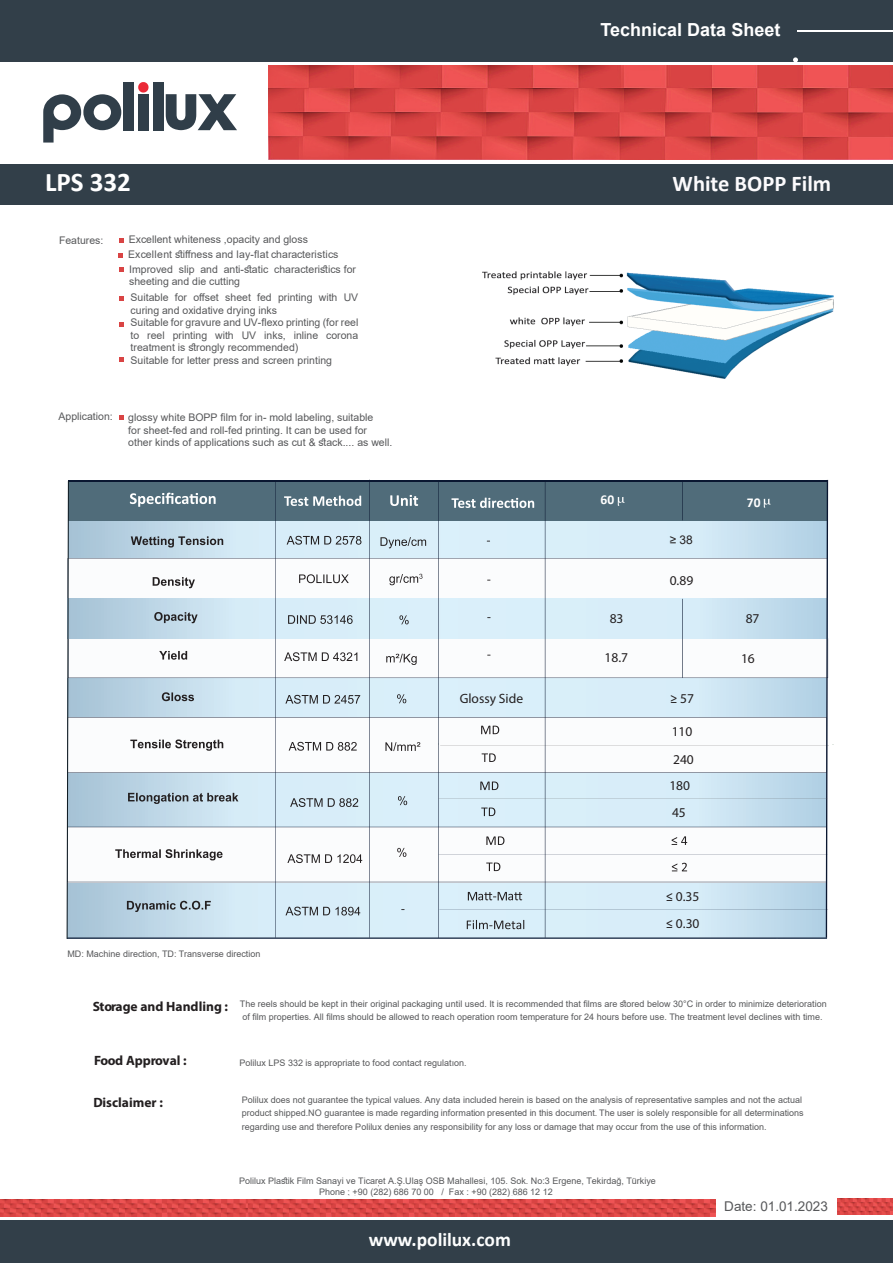
<style>
.page{position:relative;width:893px;height:1263px;background:#fff}
.page>*{position:absolute;margin:0;border:0;box-sizing:border-box;transform-origin:0 0}
.t1{font:700 27px "Calibri";color:#fff}
.t2{font:700 22.5px "Calibri";color:#fcfbfd}
.t3{font:700 19.5px "Calibri";color:#fdfefe}
.t4{font:700 18px "Arial";color:#fff}
.t5{font:13.5px/28.2px "Myriad Pro";color:#231f20}
.t6{font:700 13.5px "Myriad Pro";color:#231f20}
.t7{font:13.5px "Arial";color:#57585a}
.t8{font:700 13.5px "Myriad Pro";letter-spacing:-.02em;color:#231f20}
.t9{font:700 13.5px "Calibri";color:#fff}
.t10{font:12px "Arial";color:#231f20}
.t11{font:10.5px/12.6px "Arial";color:#57585a}
.t12{font:9px/13.5px "Arial";color:#57585a}
.s1{font-family:"Calibri"}
</style>
<div class="page">
<div style="left:0;top:0;width:893px;height:62px;background:#323f49"></div>
<div style="left:0;top:1220px;width:893px;height:43px;background:#323f49"></div>
<div style="left:0;top:165px;width:893px;height:40px;background:#323f49"></div>
<svg style="left:119px;top:238px;width:4px;height:4px"></svg>
<svg style="left:119px;top:253px;width:4px;height:4px"></svg>
<hr style="left:798px;top:30px;width:95px;height:2px;background:#fff">
<svg style="left:793px;top:57px;width:5px;height:5px"></svg>
<svg style="left:119px;top:415px;width:4px;height:4px"></svg>
<img style="left:269px;top:66px;width:624px;height:94px">
<img style="left:837px;top:1198px;width:56px;height:17px">
<img style="left:497px;top:1199px;width:135px;height:17px">
<img style="left:0;top:1199px;width:249px;height:17px">
<img style="left:249px;top:1199px;width:248px;height:17px">
<img style="left:632px;top:1199px;width:83px;height:17px">
<svg style="left:119px;top:267px;width:4px;height:4px"></svg>
<img style="left:482px;top:272px;width:351px;height:107px">
<svg style="left:120px;top:297px;width:4px;height:4px"></svg>
<svg style="left:120px;top:323px;width:4px;height:4px"></svg>
<svg style="left:120px;top:357px;width:4px;height:5px"></svg>
<div style="left:153px;top:82px;width:10px;height:48px;background:#303e49"></div>
<svg style="left:166px;top:94px;width:71px;height:36px"></svg>
<svg style="left:43px;top:94px;width:78px;height:49px"></svg>
<div style="left:124px;top:82px;width:10px;height:48px;background:#303e49"></div>
<svg style="left:138px;top:82px;width:11px;height:11px"></svg>
<div style="left:138px;top:94px;width:11px;height:36px;background:#303e49"></div>
<hr style="left:440px;top:745px;width:389px;height:1px;background:#515151">
<svg style="left:67px;top:480px;width:761px;height:459px"></svg>
<h1 class="t1" style="left:45px;top:163px;width:87px">LPS 332</h1>
<p class="t11" style="left:59px;top:233px;width:46px">Features:</p>
<p class="t11" style="left:128px;top:232px;width:229px;line-height:14.9px">Excellent whiteness ,opacity and gloss<br>Excellent stiffness and lay-flat characteristics<br>Improved slip and anti-static characteristics for</p>
<p class="t11" style="left:129px;top:275px;width:112px">sheeting and die cutting</p>
<p class="t11" style="left:131px;top:291px;width:229px">Suitable for offset sheet fed printing with UV curing and oxidative drying inks<br>Suitable for gravure and UV-flexo printing (for reel to reel printing with UV inks, inline corona treatment is strongly recommended)<br>Suitable for letter press and screen printing</p>
<p class="t11" style="left:59px;top:410px;width:56px">Application:</p>
<p class="t11" style="left:128px;top:411px;width:266px">glossy white BOPP film for in- mold labeling, suitable<br>for sheet-fed and roll-fed printing. It can be used for other kinds of applications such as cut &amp; stack.... as well.</p>
<p class="t12" style="left:67px;top:947px;width:194px">MD: Machine direction, TD: Transverse direction</p>
<h3 class="t4" style="left:601px;top:17px;width:181px">Technical Data Sheet</h3>
<h2 class="t2" style="left:673px;top:167px;width:160px">White BOPP Film</h2>
<h3 class="t9" style="left:601px;top:490px;width:15px">60</h3>
<h3 class="t9" style="left:747px;top:492px;width:15px">70</h3>
<h3 class="t5" style="left:610px;top:604px;width:15px">83</h3>
<h3 class="t10" style="left:670px;top:532px;width:25px">≥ 38</h3>
<h3 class="t5" style="left:670px;top:566px;width:25px">0.89</h3>
<h3 class="t5" style="left:746px;top:605px;width:15px">87</h3>
<h3 class="t5" style="left:604px;top:643px;width:25px">18.7</h3>
<h3 class="t5" style="left:741px;top:644px;width:15px">16</h3>
<h3 class="t5" style="left:460px;top:684px;width:65px">Glossy Side</h3>
<h3 class="t5" style="left:670px;top:684px;width:25px"><span class="s1">≥</span> 57</h3>
<h3 class="t5" style="left:672px;top:717px;width:24px">110<br>240</h3>
<h3 class="t5" style="left:669px;top:771px;width:22px">180</h3>
<h3 class="t5" style="left:672px;top:799px;width:15px">45</h3>
<h3 class="t5" style="left:666px;top:882px;width:35px"><span class="s1">≤</span> 0.35</h3>
<h3 class="t5" style="left:666px;top:909px;width:35px"><span class="s1">≤</span> 0.30</h3>
<h3 class="t6" style="left:93px;top:997px;width:137px">Storage and Handling :</h3>
<p class="t12" style="left:240px;top:997px;width:588px">The reels should be kept in their original packaging until used. It is recommended that films are stored below 30°C in order to minimize deterioration of film properties. All films should be allowed to reach operation room temperature for 24 hours before use. The treatment level declines with time.</p>
<h3 class="t8" style="left:94px;top:1051px;width:94px">Food Approval :</h3>
<h3 class="t6" style="left:94px;top:1093px;width:71px">Disclaimer :</h3>
<p class="t12" style="left:240px;top:1055px;width:229px">Polilux LPS 332 is appropriate to food contact regulatıon.</p>
<p class="t12" style="left:335px;top:1054px;width:4px">.</p>
<p class="t12" style="left:242px;top:1092px;width:563px">Polilux does not guarantee the typical values. Any data included herein is based on the analysis of representative samples and not the actual product shipped.NO guarantee is made regarding information presented in this document. The user is solely responsible for all determinations regarding use and therefore Polilux denies any responsibility for any loss or damage that may occur from the use of this information.</p>
<p class="t12" style="left:319px;top:1176px;width:338px;line-height:10.5px;text-indent:-80px">Polilux Plastik Film Sanayi ve Ticaret A.Ş.Ulaş OSB Mahallesi, 105. Sok. No:3 Ergene, Tekirdağ, Türkiye<br>Phone : +90 (282) 686 70 00 / Fax : +90 (282) 686 12 12</p>
<h3 class="t3" style="left:369px;top:1226px;width:144px">www.polilux.com</h3>
<h3 class="t7" style="left:724px;top:1197px;width:105px">Date: 01.01.2023</h3>
</div>
